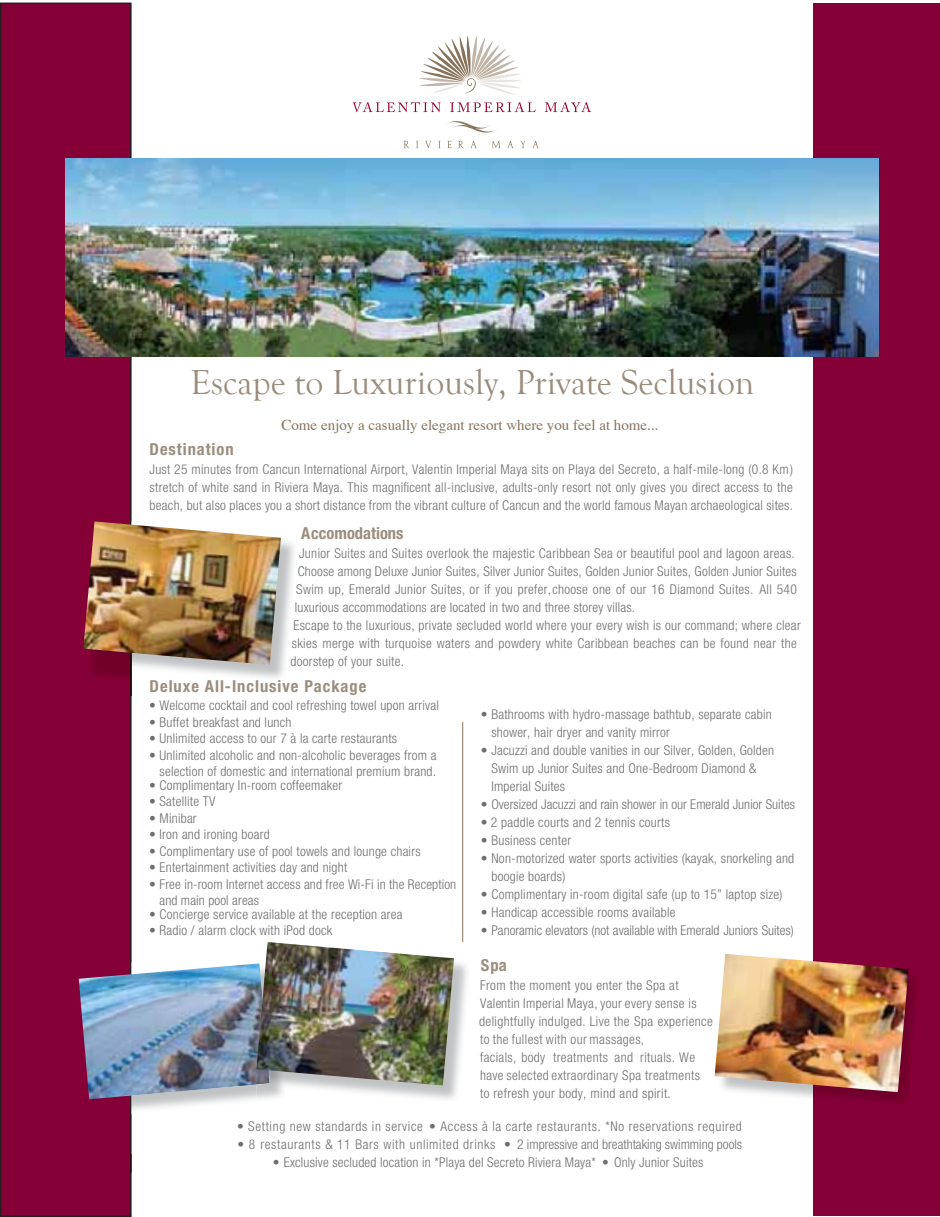
<style>
.page{position:relative;width:940px;height:1217px;background:#fff}
.page>*{position:absolute;margin:0;border:0;box-sizing:border-box;transform-origin:0 0}
.t1{font:35.55px "Goudy Old Style T";color:#9b8d7d}
.t2{font:700 condensed 16.5px "Helvetica Neue";letter-spacing:.06em;color:#9b8d7d}
.t3{font:700 condensed 16.5px "Helvetica Neue";color:#9b8d7d}
.t4{font:15px "Times";color:#89725a}
.t5{font:300 condensed 13.5px/18px "Helvetica Neue LT Pro";letter-spacing:.02em;color:#6d6e71}
.t6{font:300 condensed 13.5px "Helvetica Neue LT Pro";color:#6d6e71}
.t7{font:300 condensed 13.5px "Helvetica Neue LT Pro";letter-spacing:.045em;color:#6d6e71}
.t8{font:300 condensed 13.5px "Helvetica Neue LT Pro";letter-spacing:.05em;color:#6d6e71}
</style>
<div class="page">
<div style="left:813px;top:3px;width:127px;height:1212px;background:#860038"></div>
<div style="left:0;top:3px;width:132px;height:1213px;background:#860038"></div>
<hr style="left:462px;top:722px;width:1px;height:265px;background:#89725a">
<img style="left:66px;top:158px;width:812px;height:198px">
<svg style="left:447px;top:121px;width:49px;height:12px"></svg>
<svg style="left:404px;top:141px;width:5px;height:7px"></svg>
<svg style="left:416px;top:141px;width:2px;height:7px"></svg>
<svg style="left:425px;top:141px;width:6px;height:7px"></svg>
<svg style="left:447px;top:141px;width:4px;height:7px"></svg>
<svg style="left:458px;top:141px;width:6px;height:7px"></svg>
<svg style="left:470px;top:141px;width:7px;height:7px"></svg>
<svg style="left:492px;top:141px;width:8px;height:7px"></svg>
<svg style="left:507px;top:141px;width:6px;height:7px"></svg>
<svg style="left:520px;top:141px;width:6px;height:7px"></svg>
<svg style="left:532px;top:141px;width:7px;height:7px"></svg>
<svg style="left:419px;top:35px;width:102px;height:60px"></svg>
<svg style="left:353px;top:102px;width:87px;height:10px"></svg>
<svg style="left:450px;top:102px;width:85px;height:10px"></svg>
<svg style="left:544px;top:102px;width:47px;height:10px"></svg>
<img style="left:813px;top:969px;width:103px;height:133px">
<img style="left:714px;top:953px;width:194px;height:138px">
<img style="left:83px;top:664px;width:49px;height:31px">
<img style="left:130px;top:664px;width:1px;height:31px">
<img style="left:83px;top:521px;width:198px;height:143px">
<img style="left:130px;top:1098px;width:2px;height:74px">
<img style="left:79px;top:963px;width:177px;height:135px">
<img style="left:287px;top:941px;width:180px;height:158px">
<img style="left:256px;top:1085px;width:29px;height:15px">
<img style="left:256px;top:941px;width:198px;height:144px">
<h1 class="t1" style="left:190px;top:363px;width:565px">Escape to Luxuriously, Private Seclusion</h1>
<p class="t4" style="left:281px;top:416px;width:378px">Come enjoy a casually elegant resort where you feel at home...</p>
<p class="t2" style="left:150px;top:439px;width:86px">Destination</p>
<p class="t5" style="left:150px;top:459px;width:645px;text-align:justify">Just 25 minutes from Cancun International Airport, Valentin Imperial Maya sits on Playa del Secreto, a half-mile-long (0.8 Km) stretch of white sand in Riviera Maya. This magnificent all-inclusive, adults-only resort not only gives you direct access to the beach, but also places you a short distance from the vibrant culture of Cancun and the world famous Mayan archaeological sites.</p>
<p class="t5" style="left:299px;top:544px;width:497px">Junior Suites and Suites overlook the majestic Caribbean Sea or beautiful pool and lagoon areas.</p>
<p class="t5" style="left:298px;top:562px;width:500px">Choose among Deluxe Junior Suites, Silver Junior Suites, Golden Junior Suites, Golden Junior Suites</p>
<p class="t5" style="left:296px;top:580px;width:502px">Swim up, Emerald Junior Suites, or if you prefer, choose one of our 16 Diamond Suites. All 540</p>
<p class="t5" style="left:295px;top:598px;width:342px">luxurious accommodations are located in two and three storey villas.</p>
<p class="t5" style="left:293px;top:616px;width:509px">Escape to the luxurious, private secluded world where your every wish is our command; where clear</p>
<p class="t5" style="left:292px;top:634px;width:506px">skies merge with turquoise waters and powdery white Caribbean beaches can be found near the</p>
<p class="t5" style="left:290px;top:652px;width:115px">doorstep of your suite.</p>
<p class="t5" style="left:149px;top:696px;width:291px">• Welcome cocktail and cool refreshing towel upon arrival</p>
<p class="t5" style="left:149px;top:712px;width:144px">• Buffet breakfast and lunch</p>
<p class="t5" style="left:149px;top:729px;width:249px">• Unlimited access to our 7 à la carte restaurants</p>
<p class="t5" style="left:149px;top:746px;width:289px;line-height:16.2px;text-align:right">• Unlimited alcoholic and non-alcoholic beverages from a selection of domestic and international premium brand.</p>
<p class="t5" style="left:149px;top:775px;width:195px">• Complimentary In-room coffeemaker</p>
<p class="t5" style="left:149px;top:792px;width:68px">• Satellite TV</p>
<p class="t5" style="left:149px;top:808px;width:49px">• Minibar</p>
<p class="t5" style="left:149px;top:825px;width:122px">• Iron and ironing board</p>
<p class="t5" style="left:149px;top:841px;width:273px">• Complimentary use of pool towels and lounge chairs</p>
<p class="t5" style="left:149px;top:858px;width:200px">• Entertainment activities day and night</p>
<p class="t5" style="left:159px;top:875px;width:298px;line-height:16.2px;text-indent:-10px">• Free in-room Internet access and free Wi-Fi in the Reception and main pool areas</p>
<p class="t5" style="left:149px;top:904px;width:255px">• Concierge service available at the reception area</p>
<p class="t5" style="left:149px;top:921px;width:185px">• Radio / alarm clock with iPod dock</p>
<p class="t3" style="left:301px;top:523px;width:104px">Accomodations</p>
<p class="t2" style="left:150px;top:676px;width:218px">Deluxe All-Inclusive Package</p>
<p class="t5" style="left:491px;top:705px;width:282px;text-indent:-10px">• Bathrooms with hydro-massage bathtub, separate cabin shower, hair dryer and vanity mirror</p>
<p class="t5" style="left:491px;top:741px;width:284px;text-indent:-10px">• Jacuzzi and double vanities in our Silver, Golden, Golden<br>Swim up Junior Suites and One-Bedroom Diamond &amp;<br>Imperial Suites</p>
<p class="t6" style="left:481px;top:796px;width:315px">• Oversized Jacuzzi and rain shower in our Emerald Junior Suites</p>
<p class="t5" style="left:481px;top:813px;width:190px">• 2 paddle courts and 2 tennis courts</p>
<p class="t5" style="left:481px;top:831px;width:92px">• Business center</p>
<p class="t5" style="left:491px;top:849px;width:304px;text-indent:-11px">• Non-motorized water sports activities (kayak, snorkeling and boogie boards)</p>
<p class="t5" style="left:481px;top:885px;width:303px">• Complimentary in-room digital safe (up to 15” laptop size)</p>
<p class="t5" style="left:481px;top:903px;width:196px">• Handicap accessible rooms available</p>
<p class="t6" style="left:481px;top:922px;width:314px">• Panoramic elevators (not available with Emerald Juniors Suites)</p>
<p class="t2" style="left:481px;top:955px;width:27px">Spa</p>
<p class="t5" style="left:479px;top:975px;width:235px">From the moment you enter the Spa at Valentin Imperial Maya, your every sense is delightfully indulged. Live the Spa experience to the fullest with our massages,<br>facials, body treatments and rituals. We have selected extraordinary Spa treatments<br>to refresh your body, mind and spirit.</p>
<p class="t7" style="left:237px;top:1118px;width:506px">• Setting new standards in service • Access à la carte restaurants. *No reservations required</p>
<p class="t8" style="left:237px;top:1136px;width:259px">• restaurants &amp; 11 Bars with unlimited drinks</p>
<p class="t5" style="left:249px;top:1134px;width:8px">8</p>
<p class="t6" style="left:504px;top:1136px;width:240px">• 2 impressive and breathtaking swimming pools</p>
<p class="t5" style="left:273px;top:1152px;width:325px">• Exclusive secluded location in *Playa del Secreto Riviera Maya*</p>
<p class="t5" style="left:602px;top:1152px;width:103px">• Only Junior Suites</p>
</div>
